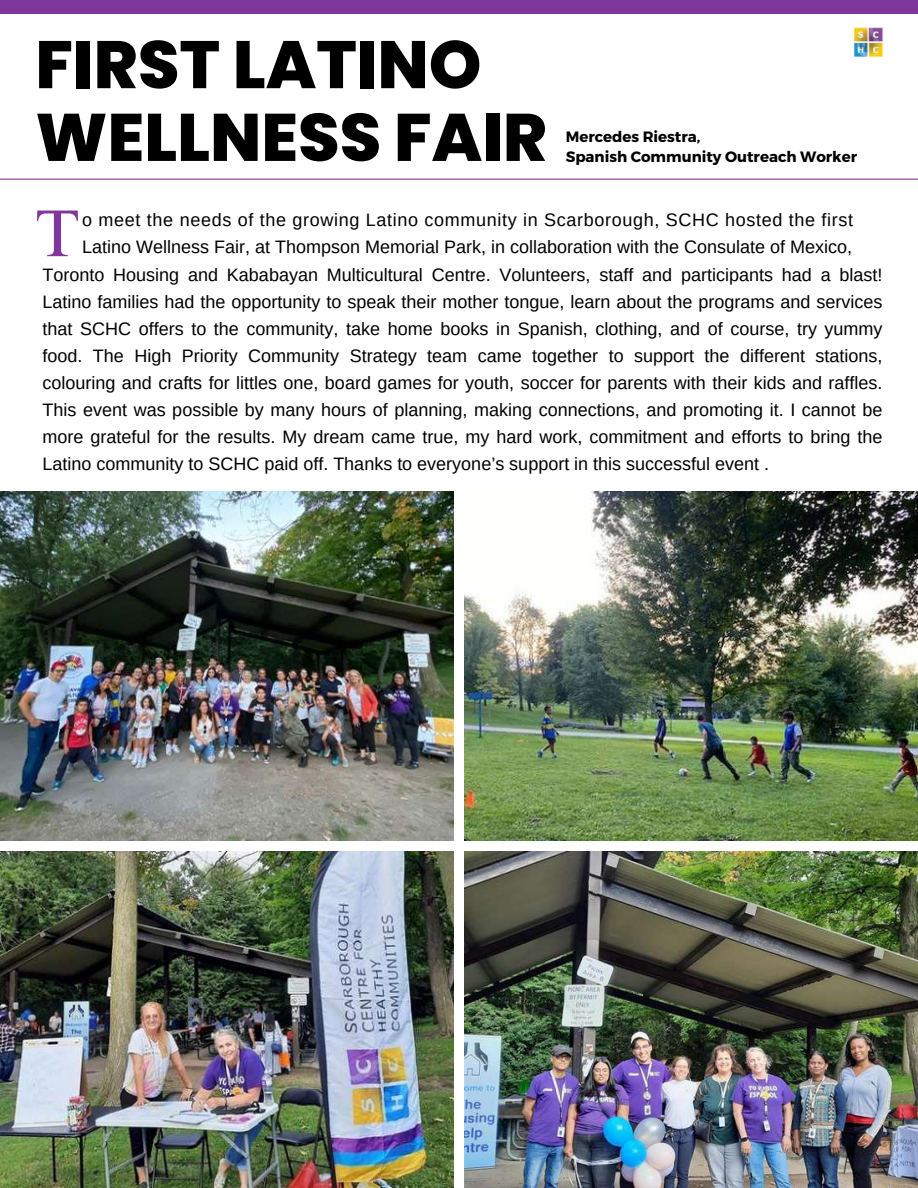
<style>
.page{position:relative;width:918px;height:1188px;background:#fff}
.page>*{position:absolute;margin:0;border:0;box-sizing:border-box;transform-origin:0 0}
.t1{font:800 67.05px/72.8px "Poppins";color:#000}
.t2{font:66.45px "Times NRMT Pro";color:#80379b}
.t3{font:18px/27px "Arimo";color:#000;text-align:justify}
.t4{font:700 15px/20.2px "Montserrat";color:#000}
</style>
<div class="page">
<img style="left:0;top:492px;width:453px;height:348px">
<img style="left:0;top:852px;width:453px;height:336px">
<img style="left:465px;top:492px;width:453px;height:348px">
<img style="left:465px;top:852px;width:453px;height:336px">
<img style="left:853px;top:27px;width:31px;height:31px">
<div style="left:0;top:0;width:918px;height:14px;background:#80379b"></div>
<hr style="left:0;top:179px;width:918px;height:1px;background:#80379b">
<h1 class="t1" style="left:35px;top:28px;width:513px">FIRST LATINO<br>WELLNESS FAIR</h1>
<p class="t4" style="left:566px;top:125px;width:293px">Mercedes Riestra,<br>Spanish Community Outreach Worker</p>
<h2 class="t2" style="left:35px;top:209px;width:46px">T</h2>
<p class="t3" style="left:42px;top:262px;width:842px">Toronto Housing and Kababayan Multicultural Centre. Volunteers, staff and participants had a blast!<br>Latino families had the opportunity to speak their mother tongue, learn about the programs and services that SCHC offers to the community, take home books in Spanish, clothing, and of course, try yummy food. The High Priority Community Strategy team came together to support the different stations, colouring and crafts for littles one, board games for youth, soccer for parents with their kids and raffles.<br>This event was possible by many hours of planning, making connections, and promoting it. I cannot be more grateful for the results. My dream came true, my hard work, commitment and efforts to bring the Latino community to SCHC paid off. Thanks to everyone’s support in this successful event .</p>
<p class="t3" style="left:82px;top:206px;width:772px">o meet the needs of the growing Latino community in Scarborough, SCHC hosted the first<br>Latino Wellness Fair, at Thompson Memorial Park, in collaboration with the Consulate of Mexico,</p>
</div>
